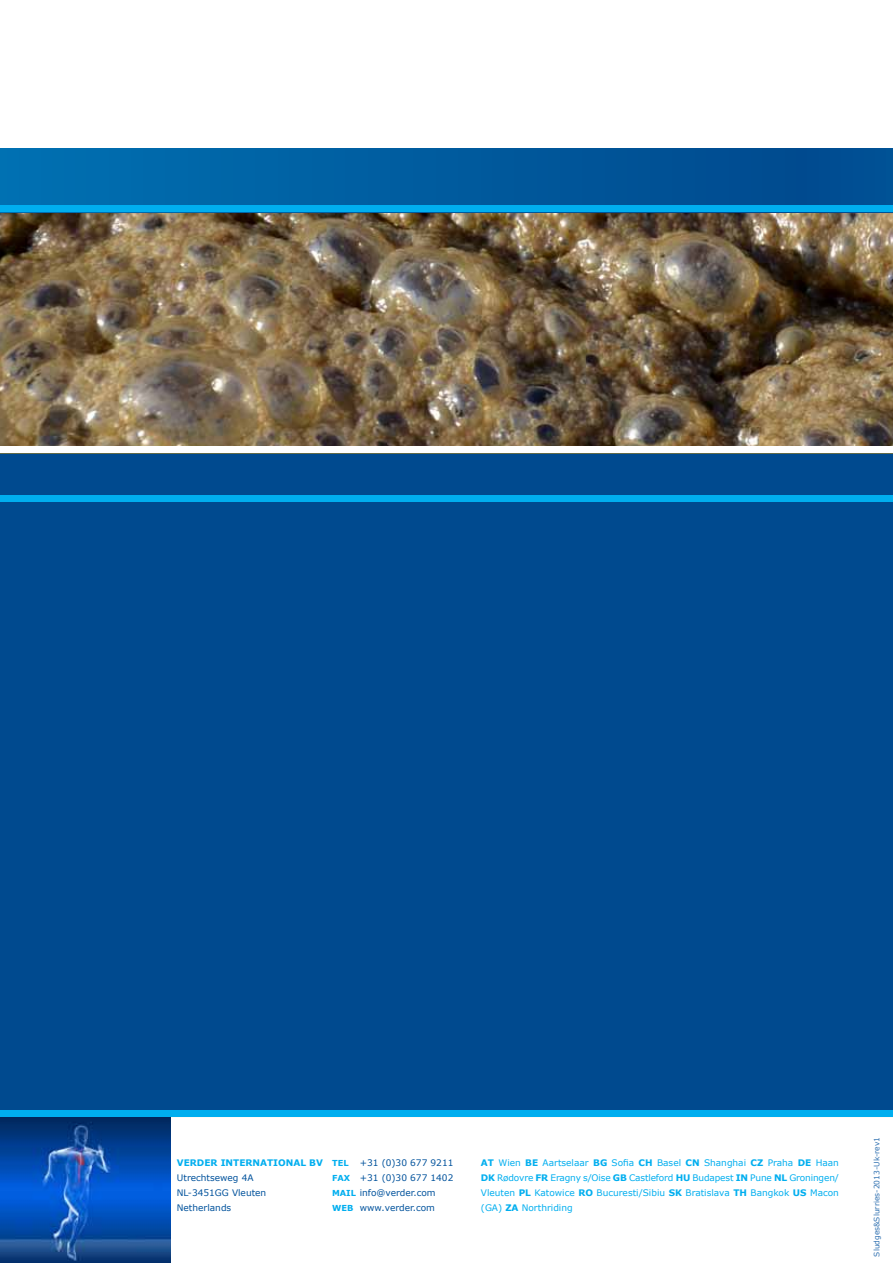
<style>
.page{position:relative;width:893px;height:1263px;background:#fff}
.page>*{position:absolute;margin:0;border:0;box-sizing:border-box;transform-origin:0 0}
.t1{font:9px/15px "Verdana";color:#00aeef;text-align:justify}
.t2{font:9px/15px "Verdana";color:#00529c}
.t3{font:700 9px "Verdana";color:#00aeef}
.t4{font:700 8.25px "Verdana";color:#00aeef}
.t5{font:7.5px "Verdana";color:#3071b1}
.s1{font-weight:700;font-size:8.25px;color:#00aeef}
.s2{font-weight:700}
</style>
<div class="page">
<div style="left:0;top:453px;width:893px;height:664px;background:#004a8f"></div>
<svg style="left:0;top:149px;width:893px;height:64px;background:#005da0"></svg>
<img style="left:0;top:213px;width:893px;height:233px">
<div style="left:0;top:206px;width:893px;height:6px;background:#00aeef"></div>
<div style="left:0;top:495px;width:893px;height:7px;background:#00aeef"></div>
<img style="left:0;top:1116px;width:170px;height:147px">
<div style="left:0;top:1110px;width:893px;height:6px;background:#00aeef"></div>
<p class="t3" style="left:177px;top:1156px;width:148px">VERDER INTERNATIONAL BV</p>
<p class="t2" style="left:177px;top:1170px;width:91px">Utrechtseweg 4A<br>NL-3451GG Vleuten<br>Netherlands</p>
<p class="t2" style="left:332px;top:1155px;width:123px;text-indent:28px">+31 (0)30 677 9211<br><span class="s1">FAX</span> +31 (0)30 677 1402<br><span class="s1">MAIL</span> info@verder.com<br><span class="s1">WEB</span> www.verder.com</p>
<p class="t4" style="left:332px;top:1157px;width:7px">TEL</p>
<p class="t1" style="left:481px;top:1155px;width:324px"><span class="s2">AT</span> Wien <span class="s2">BE</span> Aartselaar <span class="s2">BG</span> Sofia <span class="s2">CH</span> Basel <span class="s2">CN</span> Shanghai <span class="s2">CZ</span> Praha <span class="s2">DE</span></p>
<p class="t1" style="left:481px;top:1155px;width:360px;text-indent:335px">Haan <span class="s2">DK</span> Rødovre <span class="s2">FR</span> Eragny s/Oise <span class="s2">GB</span> Castleford <span class="s2">HU</span> Budapest <span class="s2">IN</span> Pune <span class="s2">NL</span> Groningen/ Vleuten <span class="s2">PL</span> Katowice <span class="s2">RO</span> Bucuresti/Sibiu <span class="s2">SK</span> Bratislava <span class="s2">TH</span> Bangkok <span class="s2">US</span> Macon (GA) <span class="s2">ZA</span> Northriding</p>
<p class="t5" style="left:872px;top:1256px;width:121px;rotate:-90deg">Sludges&amp;Slurries-2013-Uk-rev1</p>
</div>
